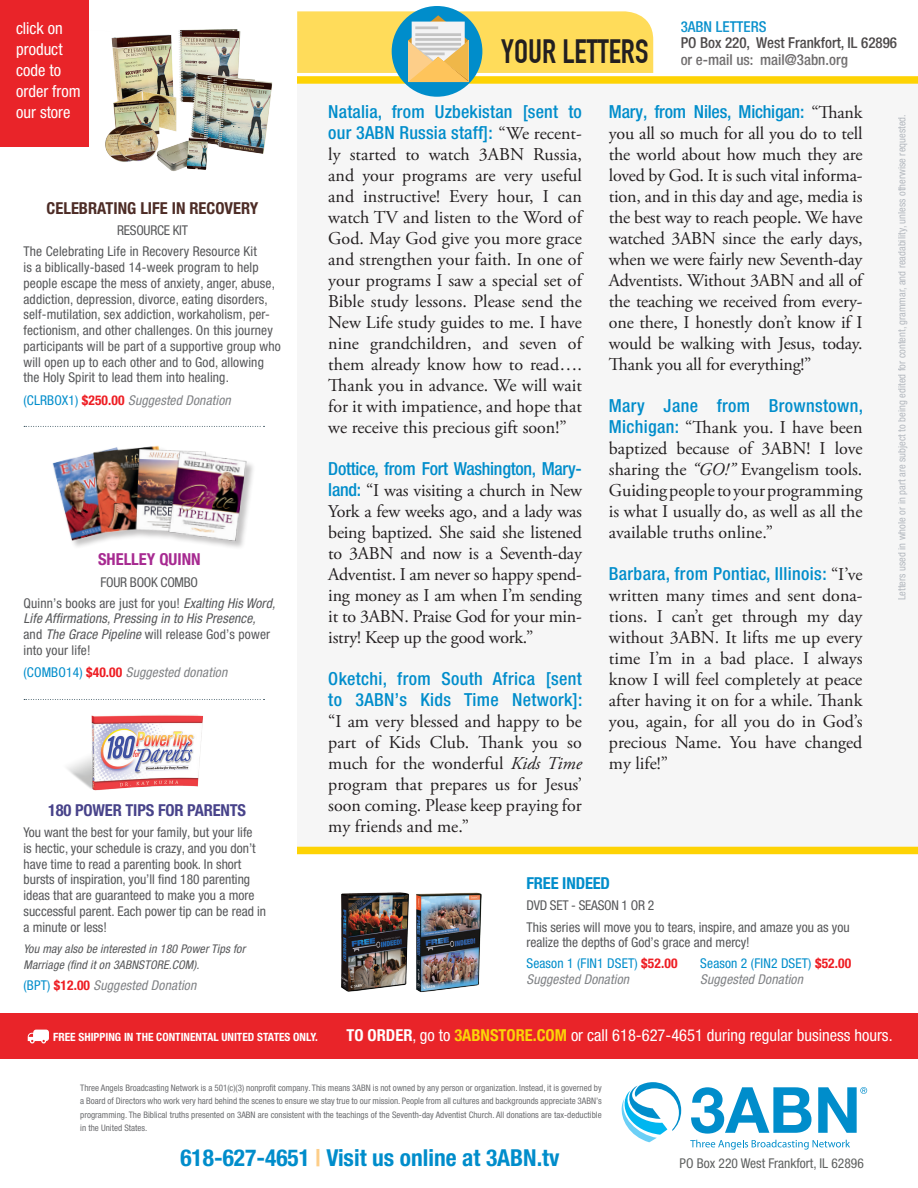
<style>
.page{position:relative;width:918px;height:1188px;background:#fff}
.page>*{position:absolute;margin:0;border:0;box-sizing:border-box;transform-origin:0 0}
.t1{font:700 33px "DIN Condensed";color:#231f20}
.t2{font:700 condensed 23.4px "Helvetica Neue LT Pro";color:#008dcb}
.t3{font:18px/21px "Adobe Garamond Pro";color:#231f20;text-align:justify}
.Art_and_photo_credit{font:condensed 16.5px/21px "Helvetica Neue LT Pro";color:#fff}
.Art_and_photo_credit-2{font:700 condensed 16.5px "Helvetica Neue LT Pro";color:#4d2c26}
.t4{font:700 condensed 16.5px "Helvetica Neue LT Pro";letter-spacing:-.01em;color:#48438a}
.Art_and_photo_credit-3{font:700 condensed 16.5px "Helvetica Neue LT Pro";color:#a72a91}
.t5{font:700 condensed 16.5px "Helvetica Neue LT Pro";letter-spacing:-.01em;color:#008dcb}
.t6{font:500 condensed 15px/16.5px "Helvetica Neue LT Pro";color:#231f20}
.t7{font:500 condensed 15px "Helvetica Neue LT Pro";color:#008dcb}
.Art_and_photo_credit-4{font:condensed 13.5px/15.8px "Helvetica Neue LT Pro";letter-spacing:.01em;color:#57585a}
.Art_and_photo_credit-5{font:italic condensed 13.5px/15.8px "Helvetica Neue LT Pro";letter-spacing:.01em;color:#57585a}
.t8{font:italic condensed 13.5px "Helvetica Neue LT Pro";letter-spacing:.01em;color:#808285}
.t9{font:condensed 13.5px/15.8px "Helvetica Neue LT Pro";letter-spacing:.01em;color:#008dcb}
.Art_and_photo_credit-6{font:condensed 13.5px "Helvetica Neue LT Pro";letter-spacing:-.02em;color:#57585a}
.t10{font:condensed 13.5px "Helvetica Neue LT Pro";color:#5f6160}
.t11{font:italic condensed 12px/15.8px "Helvetica Neue LT Pro";letter-spacing:.01em;color:#57585a}
.Art_and_photo_credit-7{font:700 condensed 11.4px "Helvetica Neue LT Pro";color:#fff}
.t12{font:condensed 10.5px "Helvetica Neue LT Pro";color:#88909b}
.t13{font:condensed 9px/13.5px "Helvetica Neue LT Pro";color:#6c6d70;text-align:justify}
.s1{font-style:normal;color:#008dcb}
.s2{font-weight:700;font-style:normal;color:#ee1d23}
.s3{font-style:normal}
.s4{font-family:"Helvetica Neue LT Pro";font-weight:500;font-stretch:condensed;color:#008dcb}
.s5{font-style:italic}
.s6{font-weight:700;color:#ee1d23}
.s7{font-style:italic;color:#808285}
.s8{font-weight:700}
.s9{font-weight:700;color:#fbd408}
.s10{color:#fdce89}
</style>
<div class="page">
<div style="left:297px;top:82px;width:621px;height:770px;background:#f6f6f6"></div>
<div style="left:297px;top:76px;width:621px;height:8px;background:#fed304"></div>
<div style="left:297px;top:847px;width:621px;height:7px;background:#fed304"></div>
<svg style="left:690px;top:1140px;width:160px;height:10px"></svg>
<svg style="left:621px;top:1082px;width:60px;height:60px"></svg>
<svg style="left:691px;top:1087px;width:120px;height:47px"></svg>
<svg style="left:818px;top:1087px;width:49px;height:46px"></svg>
<div style="left:392px;top:6px;width:90px;height:91px;background:#008dcb;border-radius:50%"></div>
<svg style="left:297px;top:11px;width:356px;height:71px"></svg>
<img style="left:52px;top:445px;width:200px;height:103px">
<img style="left:67px;top:715px;width:136px;height:76px">
<img style="left:341px;top:892px;width:64px;height:100px">
<img style="left:405px;top:892px;width:77px;height:101px">
<img style="left:105px;top:29px;width:193px;height:142px">
<div style="left:0;top:1014px;width:918px;height:45px;background:#e92429"></div>
<svg style="left:28px;top:1030px;width:21px;height:13px"></svg>
<svg style="left:24px;top:426px;width:241px;height:1px"></svg>
<svg style="left:24px;top:699px;width:241px;height:1px"></svg>
<div style="left:0;top:0;width:89px;height:147px;background:#e92429"></div>
<p class="Art_and_photo_credit" style="left:16px;top:18px;width:66px">click on product code to order from our store</p>
<p class="Art_and_photo_credit-2" style="left:47px;top:198px;width:213px">CELEBRATING LIFE IN RECOVERY</p>
<p class="Art_and_photo_credit-6" style="left:117px;top:222px;width:72px">RESOURCE KIT</p>
<p class="Art_and_photo_credit-4" style="left:24px;top:243px;width:259px">The Celebrating Life in Recovery Resource Kit<br>is a biblically-based 14-week program to help people escape the mess of anxiety, anger, abuse, addiction, depression, divorce, eating disorders, self-mutilation, sex addiction, workaholism, per&shy;fectionism, and other challenges. On this journey participants will be part of a supportive group who will open up to each other and to God, allowing the Holy Spirit to lead them into healing.</p>
<p class="t8" style="left:24px;top:393px;width:209px"><span class="s1">(CLRBOX1)</span> <span class="s2">$250.00</span> Suggested Donation</p>
<p class="Art_and_photo_credit-3" style="left:98px;top:550px;width:104px">SHELLEY QUINN</p>
<p class="Art_and_photo_credit-6" style="left:101px;top:574px;width:99px">FOUR BOOK COMBO</p>
<p class="Art_and_photo_credit-5" style="left:24px;top:595px;width:253px"><span class="s3">Quinn’s books are just for you!</span> Exalting His Word, Life Affirmations, Pressing in to His Presence, <span class="s3">and</span> The Grace Pipeline <span class="s3">will release God’s power into your life!</span></p>
<p class="t8" style="left:24px;top:665px;width:205px"><span class="s1">(COMBO14)</span> <span class="s2">$40.00</span> Suggested donation</p>
<p class="t4" style="left:48px;top:800px;width:200px">180 POWER TIPS FOR PARENTS</p>
<p class="Art_and_photo_credit-4" style="left:24px;top:824px;width:244px">You want the best for your family, but your life<br>is hectic, your schedule is crazy, and you don’t have time to read a parenting book. In short bursts of inspiration, you’ll find 180 parenting ideas that are guaranteed to make you a more successful parent. Each power tip can be read in a minute or less!</p>
<p class="t11" style="left:24px;top:941px;width:223px">You may also be interested in 180 Power Tips for<br>Marriage (find it on 3ABNSTORE.COM).</p>
<p class="t8" style="left:24px;top:977px;width:174px"><span class="s1">(BPT)</span> <span class="s2">$12.00</span> Suggested Donation</p>
<p class="t1" style="left:501px;top:32px;width:149px">YOUR LETTERS</p>
<p class="t7" style="left:681px;top:17px;width:88px">3ABN LETTERS</p>
<p class="t6" style="left:681px;top:34px;width:218px">PO Box 220, West Frankfort, IL 62896 or e-mail us: mail@3abn.org</p>
<p class="t3" style="left:328px;top:103px;width:255px"><span class="s4">Natalia, from Uzbekistan [sent to our 3ABN Russia staff]:</span> “We recent&shy;ly started to watch 3ABN Russia, and your programs are very useful and instructive! Every hour, I can watch TV and listen to the Word of God. May God give you more grace and strengthen your faith. In one of your programs I saw a special set of Bible study lessons. Please send the New Life study guides to me. I have nine grandchildren, and seven of them already know how to read….<br>Thank you in advance. We will wait for it with impatience, and hope that we receive this precious gift soon!”</p>
<p class="t3" style="left:328px;top:460px;width:255px"><span class="s4">Dottice, from Fort Washington, Mary&shy;land:</span> “I was visiting a church in New York a few weeks ago, and a lady was being baptized. She said she listened to 3ABN and now is a Seventh-day Adventist. I am never so happy spend&shy;ing money as I am when I’m sending it to 3ABN. Praise God for your min&shy;istry! Keep up the good work.”</p>
<p class="t3" style="left:328px;top:670px;width:256px"><span class="s4">Oketchi, from South Africa [sent to 3ABN’s Kids Time Network]: </span>“I am very blessed and happy to be part of Kids Club. Thank you so much for the wonderful <span class="s5">Kids Time </span>program that prepares us for Jesus’ soon coming. Please keep praying for my friends and me.”</p>
<p class="t3" style="left:609px;top:103px;width:255px"><span class="s4">Mary, from Niles, Michigan:</span> “Thank you all so much for all you do to tell the world about how much they are loved by God. It is such vital informa&shy;tion, and in this day and age, media is the best way to reach people. We have watched 3ABN since the early days, when we were fairly new Seventh-day Adventists. Without 3ABN and all of the teaching we received from every&shy;one there, I honestly don’t know if I would be walking with Jesus, today.<br>Thank you all for everything!”</p>
<p class="t3" style="left:609px;top:397px;width:256px"><span class="s4">Mary Jane from Brownstown, Michigan:</span> “Thank you. I have been baptized because of 3ABN! I love sharing the <span class="s5">“GO!”</span> Evangelism tools.<br>Guiding people to your programming is what I usually do, as well as all the available truths online.”</p>
<p class="t3" style="left:609px;top:565px;width:255px"><span class="s4">Barbara, from Pontiac, Illinois:</span> “I’ve written many times and sent dona&shy;tions. I can’t get through my day without 3ABN. It lifts me up every time I’m in a bad place. I always know I will feel completely at peace after having it on for a while. Thank you, again, for all you do in God’s precious Name. You have changed my life!”</p>
<p class="t5" style="left:526px;top:874px;width:85px">FREE INDEED</p>
<p class="Art_and_photo_credit-6" style="left:526px;top:898px;width:129px">DVD SET - SEASON 1 OR 2</p>
<p class="Art_and_photo_credit-4" style="left:526px;top:919px;width:325px">This series will move you to tears, inspire, and amaze you as you realize the depths of God’s grace and mercy!</p>
<p class="t9" style="left:526px;top:956px;width:153px">Season 1 (FIN1 DSET) <span class="s6">$52.00<br></span><span class="s7">Suggested Donation</span></p>
<p class="t9" style="left:700px;top:955px;width:153px">Season 2 (FIN2 DSET) <span class="s6">$52.00<br></span><span class="s7">Suggested Donation</span></p>
<p class="t12" style="left:896px;top:600px;width:488px;rotate:-90deg">Letters used in whole or in part are subject to being edited for content, grammar, and readability, unless otherwise requested.</p>
<p class="Art_and_photo_credit-7" style="left:53px;top:1030px;width:266px">FREE SHIPPING IN THE CONTINENTAL UNITED STATES ONLY.</p>
<p class="Art_and_photo_credit" style="left:347px;top:1024px;width:548px"><span class="s8">TO ORDER</span>, go to <span class="s9">3ABNSTORE.COM</span> or call 618-627-4651 during regular business hours.</p>
<p class="t13" style="left:80px;top:1081px;width:523px">Three Angels Broadcasting Network is a 501(c)(3) nonprofit company. This means 3ABN is not owned by any person or organization. Instead, it is governed by a Board of Directors who work very hard behind the scenes to ensure we stay true to our mission. People from all cultures and backgrounds appreciate 3ABN’s programming. The Biblical truths presented on 3ABN are consistent with the teachings of the Seventh-day Adventist Church. All donations are tax-deductible in the United States.</p>
<p class="t2" style="left:180px;top:1144px;width:381px">618-627-4651 <span class="s10">|</span> Visit us online at 3ABN.tv</p>
<p class="t10" style="left:680px;top:1155px;width:186px">PO Box 220 West Frankfort, IL 62896</p>
</div>
